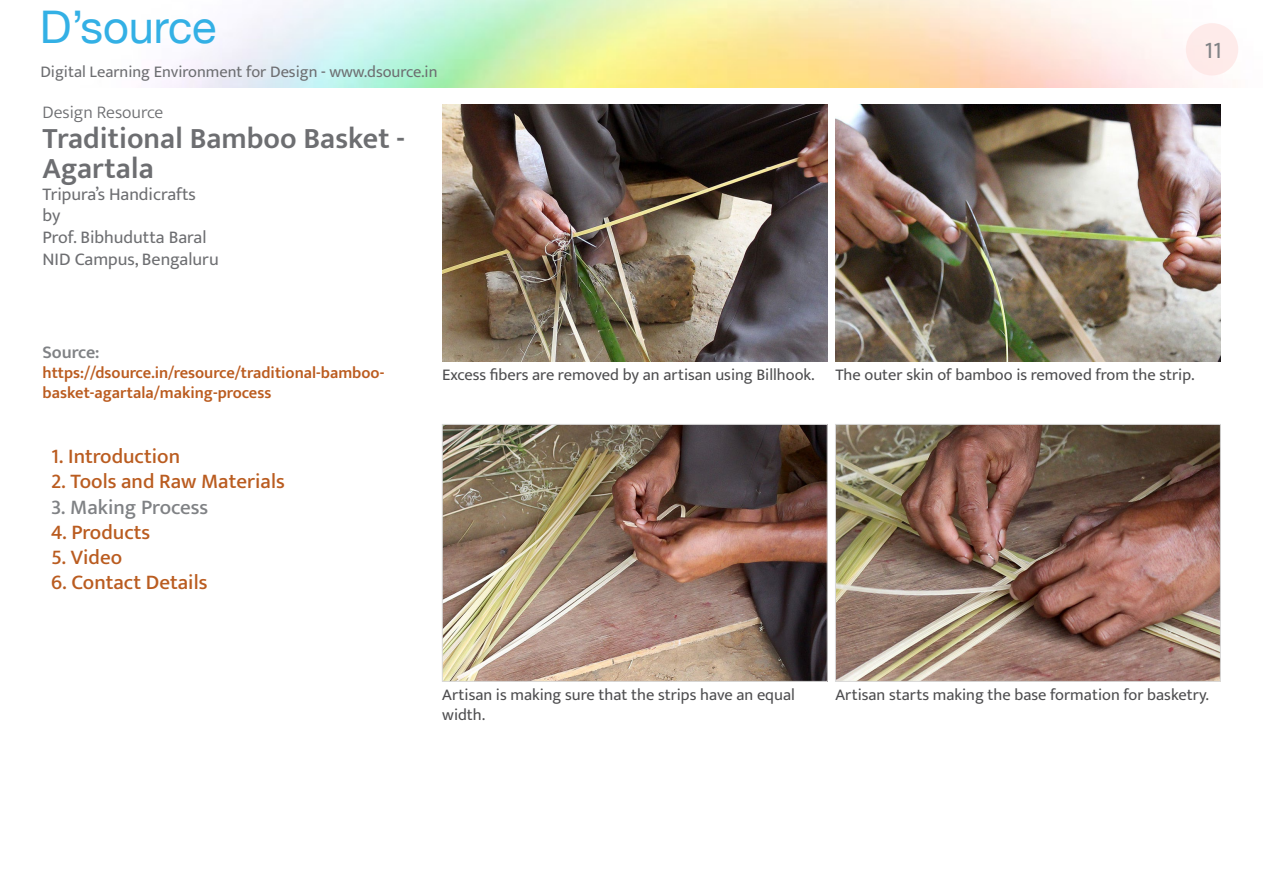
<style>
.page{position:relative;width:1263px;height:893px;background:#fff}
.page>*{position:absolute;margin:0;border:0;box-sizing:border-box;transform-origin:0 0}
.t1{font:45px "Helvetica Neue";color:#33b0e5}
.t2{font:600 30px/30px "Ek Mukta";color:#6d6e71}
.t3{font:24px "Ek Mukta";color:#808285}
.t4{font:500 21px "Ek Mukta";color:#ba5c20}
.t5{font:500 21px "Ek Mukta";color:#808285}
.t6{font:18px/21.6px "Ek Mukta";color:#6d6e71}
.t7{font:300 18px "Ek Mukta";color:#6d6e71}
.t8{font:600 18px "Ek Mukta";color:#808285}
.t9{font:16.5px/19.8px "Ek Mukta";color:#4d4d4f}
.t10{font:600 16.5px/19.8px "Ek Mukta";color:#bb5c20}
.t11{font:16.5px "Ek Mukta";color:#6d6e71}
</style>
<div class="page">
<div style="left:1186px;top:23px;width:52px;height:52px;background:#feebea;border-radius:50%"></div>
<img style="left:442px;top:105px;width:385px;height:257px">
<img style="left:444px;top:426px;width:381px;height:253px">
<div style="left:442px;top:424px;width:385px;height:257px;border:1px solid #d9d9d9"></div>
<img style="left:835px;top:105px;width:385px;height:257px">
<img style="left:837px;top:426px;width:381px;height:253px">
<div style="left:835px;top:424px;width:385px;height:257px;border:1px solid #d9d9d9"></div>
<h1 class="t1" style="left:40px;top:0;width:178px">D’source</h1>
<p class="t11" style="left:40px;top:62px;width:399px">Digital Learning Environment for Design - www.dsource.in</p>
<p class="t7" style="left:43px;top:101px;width:122px">Design Resource</p>
<h2 class="t2" style="left:43px;top:123px;width:364px">Traditional Bamboo Basket -<br>Agartala</h2>
<p class="t6" style="left:43px;top:183px;width:178px">Tripura’s Handicrafts<br>by<br>Prof. Bibhudutta Baral<br>NID Campus, Bengaluru</p>
<h3 class="t3" style="left:1204px;top:35px;width:19px">11</h3>
<p class="t8" style="left:43px;top:342px;width:59px">Source:</p>
<p class="t10" style="left:43px;top:363px;width:343px">https://dsource.in/resource/traditional-bamboo&shy;basket-agartala/making-process</p>
<p class="t4" style="left:51px;top:444px;width:131px">1. Introduction</p>
<p class="t4" style="left:51px;top:469px;width:235px">2. Tools and Raw Materials</p>
<p class="t5" style="left:51px;top:494px;width:159px">3. Making Process</p>
<p class="t4" style="left:51px;top:519px;width:101px">4. Products</p>
<p class="t4" style="left:51px;top:544px;width:73px">5. Video</p>
<p class="t4" style="left:51px;top:570px;width:158px">6. Contact Details</p>
<p class="t9" style="left:442px;top:365px;width:374px">Excess fibers are removed by an artisan using Billhook.</p>
<p class="t9" style="left:835px;top:365px;width:361px">The outer skin of bamboo is removed from the strip.</p>
<p class="t9" style="left:442px;top:684px;width:354px">Artisan is making sure that the strips have an equal width.</p>
<p class="t9" style="left:835px;top:684px;width:375px">Artisan starts making the base formation for basketry.</p>
</div>
